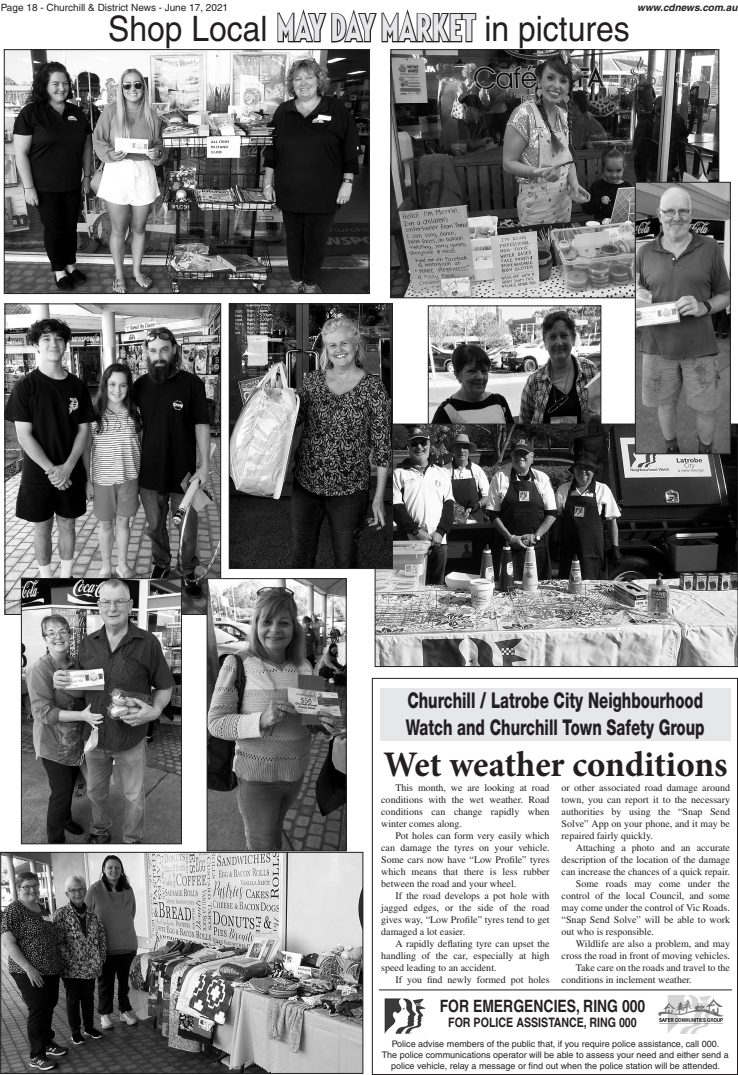
<style>
.page{position:relative;width:738px;height:1075px;background:#fff}
.page>*{position:absolute;margin:0;border:0;box-sizing:border-box;transform-origin:0 0}
.t1{font:700 36px "Minion Pro";color:#231f20}
.t2{font:35px "Helvetica";color:#231f20;scale:.91 1}
.t3{font:800 21.8px/27.2px "Helvetica Neue LT Std";color:#231f20;scale:.69 1}
.t4{font:700 condensed 17px "Helvetica";color:#231f20}
.t5{font:700 condensed 13px "Helvetica";color:#231f20}
.t6{font:10px "Times";color:#231f20}
.t7{font:10px "Helvetica";color:#231f20}
.t8{font:italic 700 10px "Helvetica";color:#231f20}
.t9{font:9px/11px "Helvetica";color:#231f20;text-align:center}
.s1{font-family:"Spitz Com";font-weight:700;font-size:37.5px;color:#e6e7e9}
</style>
<div class="page">
<div style="left:371px;top:677px;width:366px;height:397px;border:1px solid #231f20"></div>
<img style="left:384px;top:998px;width:42px;height:36px">
<img style="left:658px;top:995px;width:64px;height:38px">
<div style="left:379px;top:688px;width:351px;height:53px;background:#e6e7e9"></div>
<hr style="left:378px;top:989px;width:353px;height:1px;background:#231f20">
<svg style="left:277px;top:9px;width:200px;height:34px"></svg>
<img style="left:7px;top:305px;width:212px;height:307px">
<div style="left:5px;top:303px;width:216px;height:311px;border:1px solid #231f20"></div>
<img style="left:429px;top:307px;width:169px;height:117px">
<img style="left:23px;top:580px;width:156px;height:262px">
<div style="left:21px;top:578px;width:160px;height:266px;border:1px solid #231f20"></div>
<img style="left:209px;top:580px;width:135px;height:269px">
<div style="left:207px;top:578px;width:139px;height:273px;border:1px solid #231f20"></div>
<img style="left:2px;top:854px;width:359px;height:217px">
<div style="left:0;top:852px;width:363px;height:221px;border:1px solid #231f20"></div>
<img style="left:392px;top:51px;width:324px;height:245px">
<div style="left:390px;top:49px;width:328px;height:249px;border:1px solid #231f20"></div>
<img style="left:376px;top:426px;width:359px;height:238px">
<div style="left:374px;top:424px;width:363px;height:242px;border:1px solid #231f20"></div>
<img style="left:6px;top:51px;width:361px;height:241px">
<div style="left:4px;top:49px;width:365px;height:245px;border:1px solid #231f20"></div>
<img style="left:636px;top:184px;width:92px;height:268px">
<div style="left:634px;top:182px;width:96px;height:272px;border:1px solid #231f20"></div>
<img style="left:231px;top:305px;width:159px;height:261px">
<div style="left:229px;top:303px;width:163px;height:265px;border:1px solid #231f20"></div>
<p class="t7" style="left:1px;top:2px;width:229px">Page 18 ‑ Churchill &amp; District News ‑ June 17, 2021</p>
<p class="t8" style="left:636px;top:1px;width:102px">www.cdnews.com.au</p>
<p class="t2" style="left:108px;top:9px;width:574px">Shop Local <span class="s1">MAY DAY MARKET</span> in pictures</p>
<p class="t3" style="left:405px;top:686px;width:434px">Churchill / Latrobe City Neighbourhood<br>Watch and Churchill Town Safety Group</p>
<p class="t1" style="left:383px;top:738px;width:345px">Wet weather conditions</p>
<p class="t6" style="left:395px;top:781px;width:155px">This month, we are looking at road</p>
<p class="t6" style="left:381px;top:793px;width:170px">conditions with the wet weather. Road</p>
<p class="t6" style="left:381px;top:805px;width:170px">conditions can change rapidly when</p>
<p class="t6" style="left:381px;top:817px;width:82px">winter comes along.</p>
<p class="t6" style="left:395px;top:829px;width:156px">Pot holes can form very easily which</p>
<p class="t6" style="left:381px;top:841px;width:170px">can damage the tyres on your vehicle.</p>
<p class="t6" style="left:381px;top:853px;width:170px">Some cars now have “Low Profile” tyres</p>
<p class="t6" style="left:381px;top:865px;width:170px">which means that there is less rubber</p>
<p class="t6" style="left:381px;top:877px;width:136px">between the road and your wheel.</p>
<p class="t6" style="left:395px;top:889px;width:156px">If the road develops a pot hole with</p>
<p class="t6" style="left:381px;top:901px;width:170px">jagged edges, or the side of the road</p>
<p class="t6" style="left:381px;top:913px;width:170px">gives way, “Low Profile” tyres tend to get</p>
<p class="t6" style="left:381px;top:925px;width:85px">damaged a lot easier.</p>
<p class="t6" style="left:395px;top:937px;width:156px">A rapidly deflating tyre can upset the</p>
<p class="t6" style="left:381px;top:949px;width:170px">handling of the car, especially at high</p>
<p class="t6" style="left:381px;top:961px;width:117px">speed leading to an accident.</p>
<p class="t6" style="left:395px;top:973px;width:155px">If you find newly formed pot holes</p>
<p class="t6" style="left:561px;top:781px;width:170px">or other associated road damage around</p>
<p class="t6" style="left:561px;top:793px;width:170px">town, you can report it to the necessary</p>
<p class="t6" style="left:561px;top:805px;width:170px">authorities by using the “Snap Send</p>
<p class="t6" style="left:561px;top:817px;width:170px">Solve” App on your phone, and it may be</p>
<p class="t6" style="left:561px;top:829px;width:93px">repaired fairly quickly.</p>
<p class="t6" style="left:575px;top:841px;width:155px">Attaching a photo and an accurate</p>
<p class="t6" style="left:561px;top:853px;width:170px">description of the location of the damage</p>
<p class="t6" style="left:561px;top:865px;width:170px">can increase the chances of a quick repair.</p>
<p class="t6" style="left:575px;top:877px;width:156px">Some roads may come under the</p>
<p class="t6" style="left:561px;top:889px;width:170px">control of the local Council, and some</p>
<p class="t6" style="left:561px;top:901px;width:170px">may come under the control of Vic Roads.</p>
<p class="t6" style="left:561px;top:913px;width:170px">“Snap Send Solve” will be able to work</p>
<p class="t6" style="left:561px;top:925px;width:94px">out who is responsible.</p>
<p class="t6" style="left:575px;top:937px;width:155px">Wildlife are also a problem, and may</p>
<p class="t6" style="left:561px;top:949px;width:170px">cross the road in front of moving vehicles.</p>
<p class="t6" style="left:575px;top:961px;width:155px">Take care on the roads and travel to the</p>
<p class="t6" style="left:561px;top:973px;width:131px">conditions in inclement weather.</p>
<p class="t4" style="left:439px;top:995px;width:207px">FOR EMERGENCIES, RING 000</p>
<p class="t5" style="left:448px;top:1014px;width:190px">FOR POLICE ASSISTANCE, RING 000</p>
<p class="t9" style="left:381px;top:1038px;width:348px">Police advise members of the public that, if you require police assistance, call 000.<br>The police communications operator will be able to assess your need and either send a police vehicle, relay a message or find out when the police station will be attended.</p>
</div>
